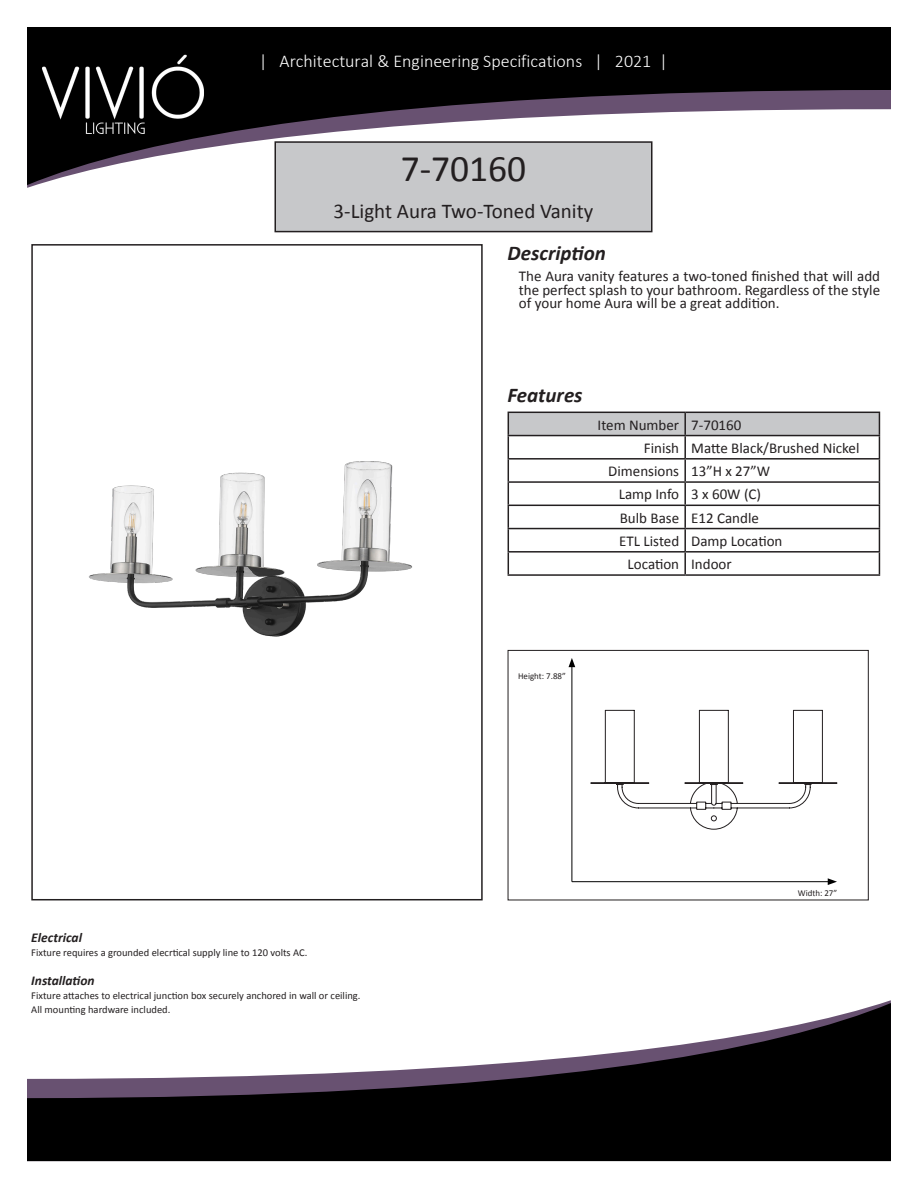
<style>
.page{position:relative;width:918px;height:1188px;background:#fff}
.page>*{position:absolute;margin:0;border:0;box-sizing:border-box;transform-origin:0 0}
.t1{font:37.5px "Calibri";color:#231f20}
.t2{font:21px "Calibri";color:#231f20}
.t3{font:italic 700 21px "Calibri";color:#231f20}
.t4{font:300 18px "Calibri";color:#fff}
.t5{font:15px/13.5px "Calibri";color:#231f20;text-align:justify}
.t6{font:italic 700 13.5px "Calibri";color:#231f20}
.t7{font:10.5px "Calibri";color:#231f20}
.t8{font:9px "Calibri";color:#231f20}
</style>
<div class="page">
<div style="left:275px;top:142px;width:377px;height:90px;background:#c7c8ca"></div>
<div style="left:274px;top:141px;width:378px;height:91px;border:2px solid #231f20"></div>
<svg style="left:27px;top:27px;width:864px;height:158px;fill:#030303"></svg>
<svg style="left:27px;top:1003px;width:864px;height:158px;fill:#000"></svg>
<img style="left:89px;top:461px;width:323px;height:176px">
<div style="left:31px;top:244px;width:452px;height:656px;border:2px solid #231f20"></div>
<div style="left:508px;top:650px;width:361px;height:250px;border:1px solid #231f20"></div>
<hr style="left:572px;top:665px;width:1px;height:217px;background:#000">
<svg style="left:569px;top:658px;width:6px;height:9px"></svg>
<hr style="left:572px;top:881px;width:258px;height:1px;background:#000">
<svg style="left:828px;top:878px;width:9px;height:7px"></svg>
<svg style="left:591px;top:710px;width:246px;height:119px"></svg>
<svg style="left:508px;top:412px;width:372px;height:162px"></svg>
<hr style="left:508px;top:574px;width:177px;height:2px;background:#231f20">
<hr style="left:685px;top:574px;width:195px;height:2px;background:#231f20">
<img style="left:42px;top:27px;width:162px;height:158px">
<p class="t4" style="left:259px;top:50px;width:410px">| Architectural &amp; Engineering Specifications | 2021 |</p>
<p class="t1" style="left:401px;top:143px;width:127px">7-70160</p>
<p class="t2" style="left:334px;top:196px;width:261px">3-Light Aura Two-Toned Vanity</p>
<p class="t3" style="left:508px;top:238px;width:100px">Description</p>
<p class="t5" style="left:519px;top:269px;width:363px">The Aura vanity features a two-toned finished that will add the perfect splash to your bathroom. Regardless of the style of your home Aura will be a great addition.</p>
<p class="t6" style="left:31px;top:928px;width:52px">Electrical</p>
<p class="t7" style="left:31px;top:946px;width:278px">Fixture requires a grounded elecrtical supply line to 120 volts AC.</p>
<p class="t6" style="left:31px;top:971px;width:65px">Installation</p>
<p class="t7" style="left:31px;top:988px;width:331px">Fixture attaches to electrical junction box securely anchored in wall or ceiling.</p>
<p class="t7" style="left:31px;top:1003px;width:141px">All mounting hardware included.</p>
<p class="t3" style="left:508px;top:380px;width:77px">Features</p>
<p class="t5" style="left:598px;top:417px;width:83px">Item Number</p>
<p class="t5" style="left:691px;top:417px;width:52px">7-70160</p>
<p class="t5" style="left:644px;top:441px;width:37px">Finish</p>
<p class="t5" style="left:691px;top:441px;width:170px">Matte Black/Brushed Nickel</p>
<p class="t5" style="left:608px;top:464px;width:72px">Dimensions</p>
<p class="t5" style="left:691px;top:464px;width:80px">13”H x 27”W</p>
<p class="t5" style="left:619px;top:487px;width:62px">Lamp Info</p>
<p class="t5" style="left:691px;top:487px;width:71px">3 x 60W (C)</p>
<p class="t5" style="left:620px;top:510px;width:61px">Bulb Base</p>
<p class="t5" style="left:691px;top:510px;width:69px">E12 Candle</p>
<p class="t5" style="left:619px;top:534px;width:61px">ETL Listed</p>
<p class="t5" style="left:691px;top:534px;width:93px">Damp Location</p>
<p class="t5" style="left:628px;top:557px;width:53px">Location</p>
<p class="t5" style="left:691px;top:557px;width:42px">Indoor</p>
<p class="t8" style="left:518px;top:669px;width:49px">Height: 7.88”</p>
<p class="t8" style="left:798px;top:887px;width:41px">Width: 27”</p>
</div>
